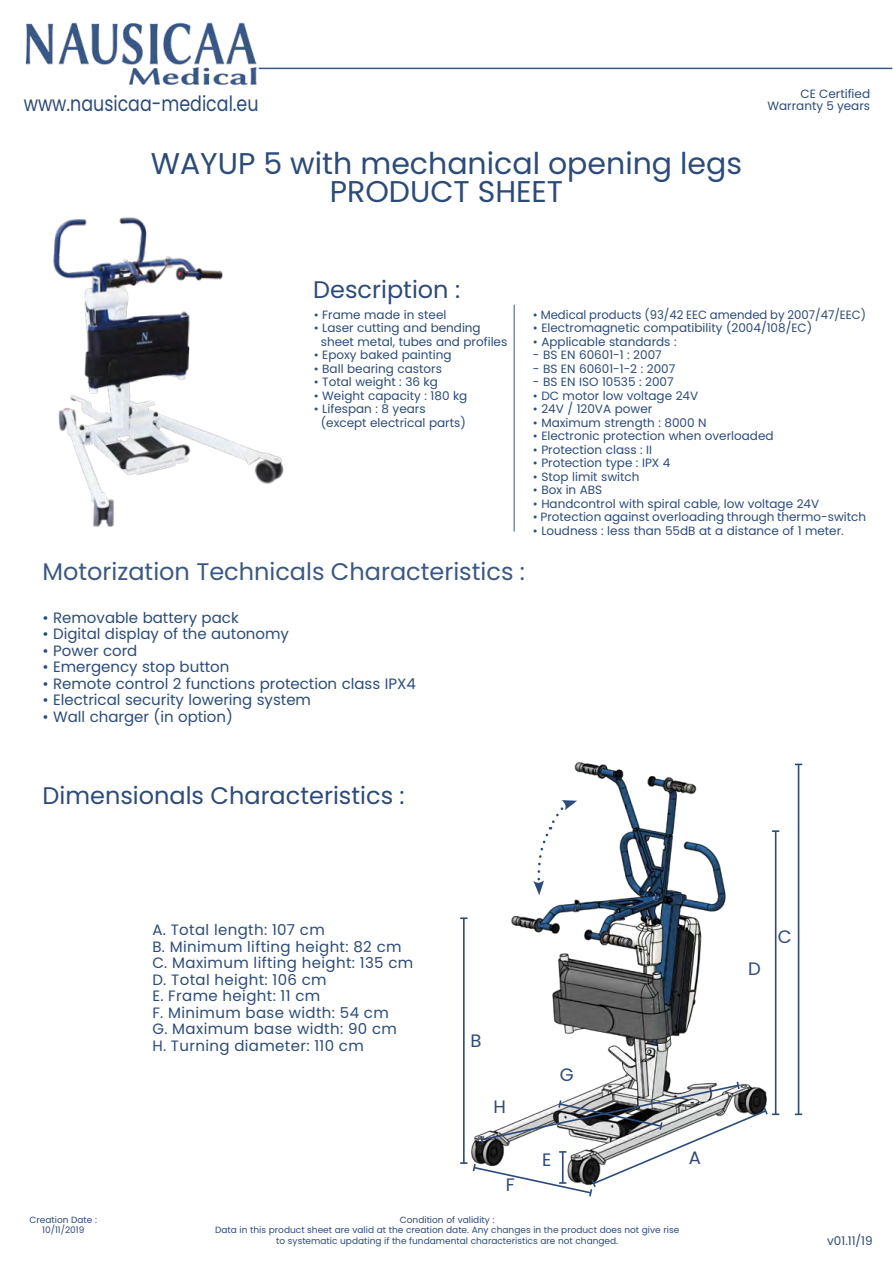
<style>
.page{position:relative;width:893px;height:1263px;background:#fff}
.page>*{position:absolute;margin:0;border:0;box-sizing:border-box;transform-origin:0 0}
.t1{font:30px/28.5px "Poppins";color:#2b4b7d;text-align:center}
.t2{font:24px "Poppins";color:#2b4b7d}
.t3{font:24px "Poppins";color:#3a5886}
.t4{font:21px "Poppins";color:#2b4b7d;scale:.83 1}
.t5{font:18px "Poppins";color:#2b4b7d}
.t6{font:15px/16.5px "Poppins";letter-spacing:.025em;color:#2b4b7d}
.t7{font:15px "Poppins";color:#2b4b7d}
.t8{font:12px/13.5px "Poppins";color:#2b4b7d}
.t9{font:9px/10.5px "Poppins";color:#2b4b7d;text-align:center}
</style>
<div class="page">
<hr style="left:259px;top:68px;width:633px;height:1px;background:#3a5886">
<hr style="left:514px;top:305px;width:1px;height:226px;background:#3a5886">
<img style="left:53px;top:217px;width:231px;height:310px">
<img style="left:25px;top:22px;width:232px;height:64px">
<img style="left:460px;top:761px;width:315px;height:319px">
<svg style="left:533px;top:800px;width:44px;height:95px"></svg>
<hr style="left:775px;top:831px;width:1px;height:283px;background:#2b4b7d">
<svg style="left:772px;top:830px;width:7px;height:2px"></svg>
<hr style="left:798px;top:764px;width:1px;height:350px;background:#2b4b7d">
<svg style="left:795px;top:1113px;width:7px;height:2px"></svg>
<hr style="left:463px;top:918px;width:2px;height:245px;background:#2b4b7d">
<svg style="left:460px;top:917px;width:7px;height:2px"></svg>
<svg style="left:460px;top:1080px;width:319px;height:117px"></svg>
<h3 class="t4" style="left:24px;top:91px;width:284px">www.nausicaa-medical.eu</h3>
<h1 class="t1" style="left:151px;top:149px;width:593px">WAYUP 5 with mechanical opening legs<br>PRODUCT SHEET</h1>
<p class="t8" style="left:767px;top:88px;width:104px;line-height:12px;text-align:right">CE Certified<br>Warranty 5 years</p>
<h2 class="t2" style="left:313px;top:276px;width:148px">Description :</h2>
<p class="t8" style="left:314px;top:308px;width:134px">• Frame made in steel</p>
<p class="t8" style="left:321px;top:321px;width:188px;text-indent:-7px">• Laser cutting and bending sheet metal, tubes and profiles</p>
<p class="t8" style="left:314px;top:348px;width:139px">• Epoxy baked painting</p>
<p class="t8" style="left:314px;top:362px;width:130px">• Ball bearing castors</p>
<p class="t8" style="left:314px;top:375px;width:126px">• Total weight : 36 kg</p>
<p class="t8" style="left:314px;top:389px;width:155px">• Weight capacity : 180 kg</p>
<p class="t8" style="left:321px;top:402px;width:146px;text-indent:-7px">• Lifespan : 8 years (except electrical parts)</p>
<p class="t8" style="left:533px;top:308px;width:335px">• Medical products (93/42 EEC amended by 2007/47/EEC)</p>
<p class="t8" style="left:533px;top:321px;width:281px">• Electromagnetic compatibility (2004/108/EC)</p>
<p class="t8" style="left:533px;top:335px;width:145px">• Applicable standards :</p>
<p class="t8" style="left:533px;top:348px;width:130px">- BS EN 60601-1 : 2007</p>
<p class="t8" style="left:533px;top:362px;width:144px">- BS EN 60601-1-2 : 2007</p>
<p class="t8" style="left:533px;top:375px;width:142px">- BS EN ISO 10535 : 2007</p>
<p class="t8" style="left:533px;top:389px;width:167px">• DC motor low voltage 24V</p>
<p class="t8" style="left:533px;top:402px;width:121px">• 24V / 120VA power</p>
<p class="t8" style="left:533px;top:416px;width:175px">• Maximum strength : 8000 N</p>
<p class="t8" style="left:533px;top:429px;width:242px">• Electronic protection when overloaded</p>
<p class="t8" style="left:533px;top:443px;width:121px">• Protection class : II</p>
<p class="t8" style="left:533px;top:456px;width:139px">• Protection type : IPX 4</p>
<p class="t8" style="left:533px;top:470px;width:108px">• Stop limit switch</p>
<p class="t8" style="left:533px;top:483px;width:71px">• Box in ABS</p>
<p class="t8" style="left:533px;top:497px;width:288px">• Handcontrol with spiral cable, low voltage 24V</p>
<p class="t8" style="left:533px;top:510px;width:335px">• Protection against overloading through thermo-switch</p>
<p class="t8" style="left:533px;top:524px;width:312px">• Loudness : less than 55dB at a distance of 1 meter.</p>
<h2 class="t3" style="left:43px;top:558px;width:484px">Motorization Technicals Characteristics :</h2>
<p class="t7" style="left:43px;top:609px;width:198px">• Removable battery pack</p>
<p class="t7" style="left:43px;top:625px;width:248px">• Digital display of the autonomy</p>
<p class="t7" style="left:43px;top:642px;width:96px">• Power cord</p>
<p class="t7" style="left:43px;top:658px;width:188px">• Emergency stop button</p>
<p class="t7" style="left:43px;top:675px;width:375px">• Remote control 2 functions protection class IPX4</p>
<p class="t7" style="left:43px;top:691px;width:270px">• Electrical security lowering system</p>
<p class="t7" style="left:43px;top:708px;width:192px">• Wall charger (in option)</p>
<h2 class="t2" style="left:43px;top:782px;width:364px">Dimensionals Characteristics :</h2>
<p class="t6" style="left:152px;top:922px;width:262px">A. Total length: 107 cm<br>B. Minimum lifting height: 82 cm<br>C. Maximum lifting height: 135 cm<br>D. Total height: 106 cm<br>E. Frame height: 11 cm<br>F. Minimum base width: 54 cm<br>G. Maximum base width: 90 cm<br>H. Turning diameter: 110 cm</p>
<h3 class="t5" style="left:471px;top:1030px;width:13px">B</h3>
<h3 class="t5" style="left:493px;top:1096px;width:14px">H</h3>
<h3 class="t5" style="left:506px;top:1174px;width:11px">F</h3>
<h3 class="t5" style="left:560px;top:1064px;width:16px">G</h3>
<h3 class="t5" style="left:542px;top:1149px;width:11px">E</h3>
<h3 class="t5" style="left:689px;top:1147px;width:14px">A</h3>
<h3 class="t5" style="left:748px;top:958px;width:14px">D</h3>
<h3 class="t5" style="left:778px;top:926px;width:15px">C</h3>
<p class="t9" style="left:30px;top:1214px;width:69px">Creation Date :<br>10/11/2019</p>
<p class="t9" style="left:215px;top:1214px;width:466px">Condition of validity :<br>Data in this product sheet are valid at the creation date. Any changes in the product does not give rise to systematic updating if the fundamental characteristics are not changed.</p>
<p class="t8" style="left:827px;top:1234px;width:47px">v01.11/19</p>
</div>
